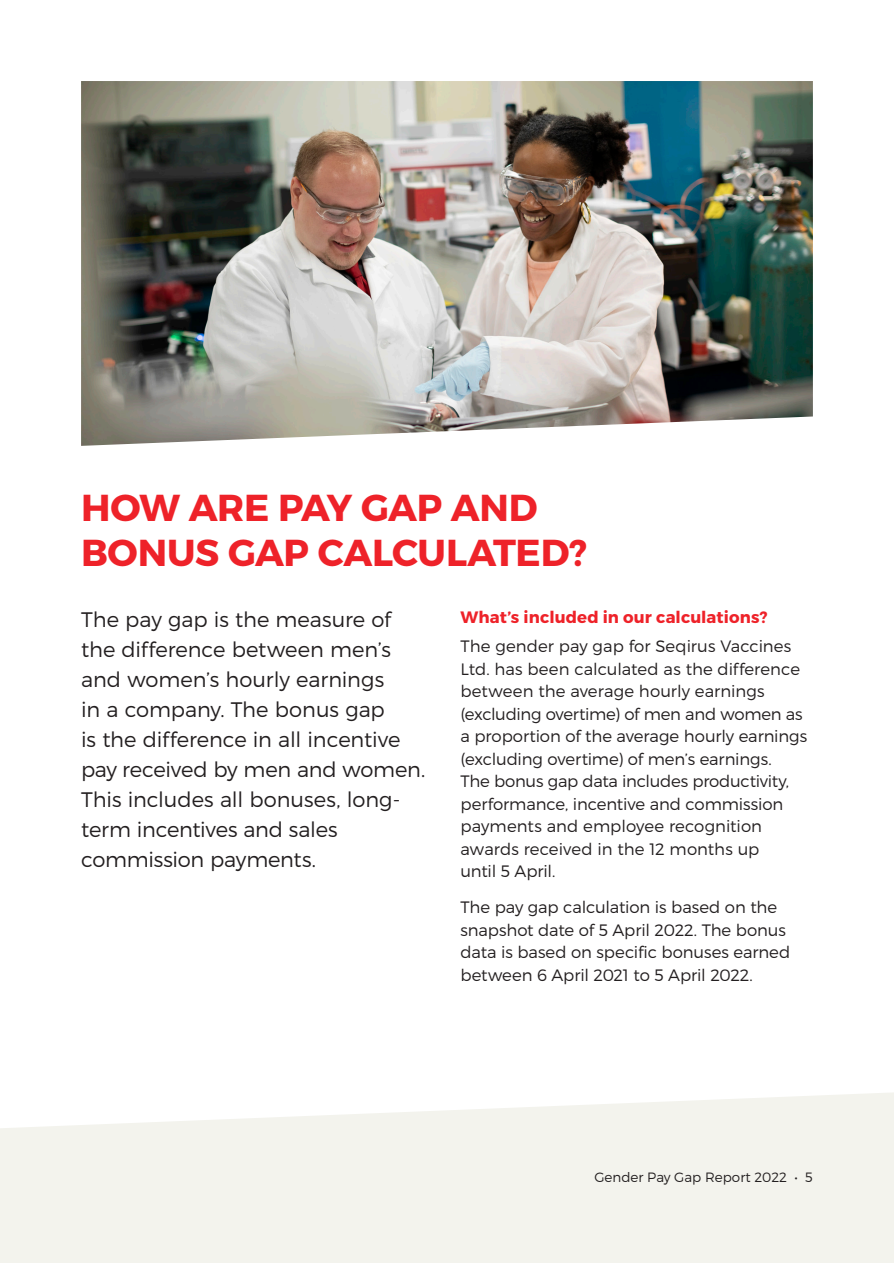
<style>
.page{position:relative;width:894px;height:1263px;background:#fff}
.page>*{position:absolute;margin:0;border:0;box-sizing:border-box;transform-origin:0 0}
.t1{font:700 37.5px/45px "Montserrat";letter-spacing:-.01em;color:#ee2229}
.t2{font:300 21px/30px "Montserrat";letter-spacing:-.005em;color:#231f20}
.t3{font:300 16.5px/22.5px "Montserrat";letter-spacing:-.005em;color:#231f20}
.t4{font:700 16.5px "Montserrat";letter-spacing:.005em;color:#ee2229}
.t5{font:300 13.5px "Montserrat";color:#231f20}
</style>
<div class="page">
<svg style="left:0;top:1093px;width:893px;height:170px;background:#f4f4ee"></svg>
<img style="left:81px;top:81px;width:731px;height:365px">
<p class="t1" style="left:81px;top:485px;width:507px">HOW ARE PAY GAP AND<br>BONUS GAP CALCULATED?</p>
<p class="t2" style="left:81px;top:604px;width:345px">The pay gap is the measure of the difference between men’s and women’s hourly earnings<br>in a company. The bonus gap<br>is the difference in all incentive pay received by men and women.<br>This includes all bonuses, long&shy;term incentives and sales commission payments.</p>
<p class="t4" style="left:460px;top:607px;width:308px">What’s included in our calculations?</p>
<p class="t3" style="left:460px;top:635px;width:348px">The gender pay gap for Seqirus Vaccines Ltd. has been calculated as the difference between the average hourly earnings (excluding overtime) of men and women as a proportion of the average hourly earnings (excluding overtime) of men’s earnings.<br>The bonus gap data includes productivity, performance, incentive and commission payments and employee recognition awards received in the 12 months up<br>until 5 April.</p>
<p class="t3" style="left:460px;top:896px;width:331px">The pay gap calculation is based on the snapshot date of 5 April 2022. The bonus data is based on specific bonuses earned between 6 April 2021 to 5 April 2022.</p>
<p class="t5" style="left:594px;top:1168px;width:220px">Gender Pay Gap Report 2022 • 5</p>
</div>
